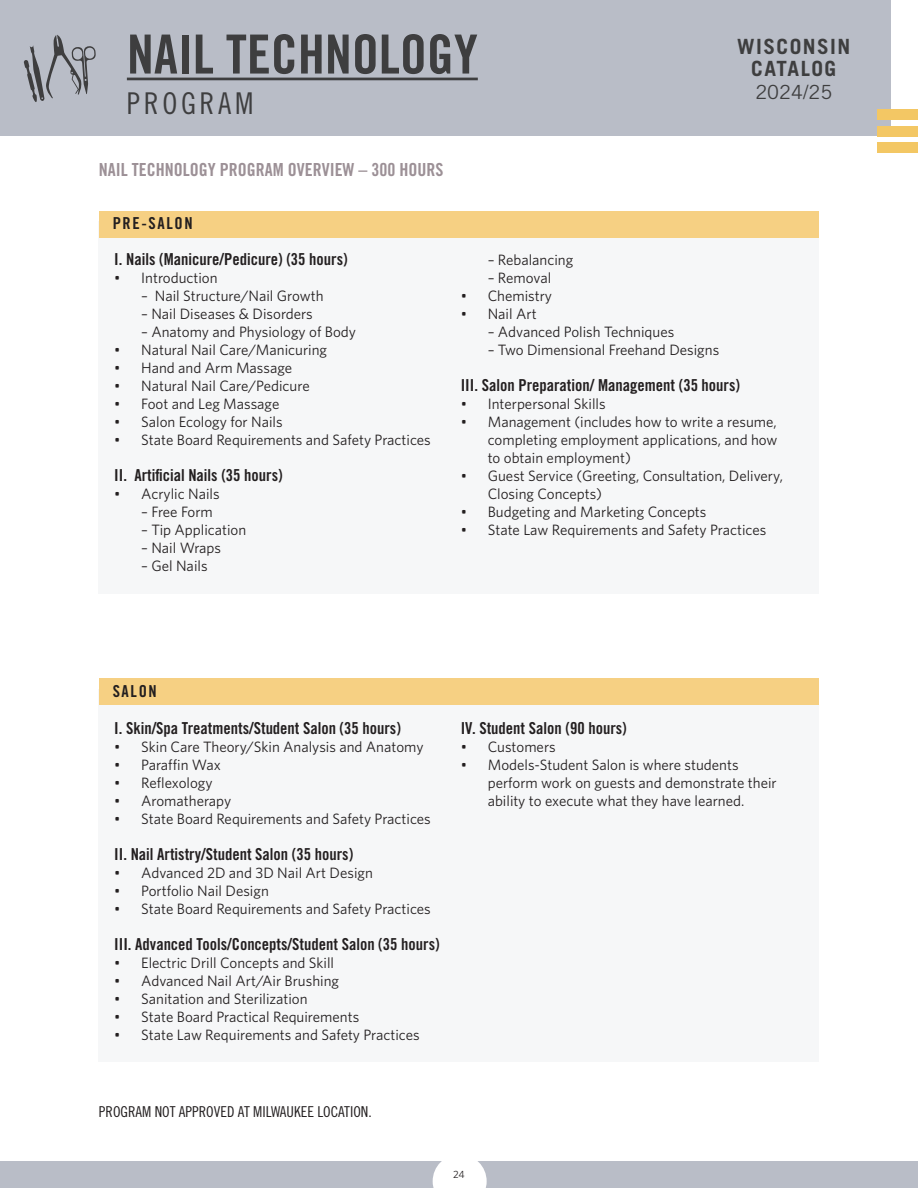
<style>
.page{position:relative;width:918px;height:1188px;background:#fff}
.page>*{position:absolute;margin:0;border:0;box-sizing:border-box;transform-origin:0 0}
.page_headline{font:54px "Trade Gothic LT Std Bd Cn 20";color:#3e3e3f}
.page_headline-2{font:30px "Trade Gothic LT Std Cn 18";letter-spacing:.12em;color:#3e3e3f}
.t1{font:700 21px/22.5px "Trade Gothic LT Std";letter-spacing:.07em;color:#3e3e3f;text-align:center}
.t2{font:19.5px "Trade Gothic LT Std";color:#3e3e3f}
.body_copy{font:18px "Trade Gothic LT Std Bd Cn 20";color:#9c9096}
.body_copy-2{font:16.5px "Trade Gothic LT Std Bd Cn 20";color:#231f20}
.body_copy-3{font:16.5px "Trade Gothic LT Std Bd Cn 20";letter-spacing:.1em;color:#231f20}
.body_copy-4{font:15px/18px "Whitney";color:#231f20}
.t3{font:15px "Trade Gothic LT Std Cn 18";color:#231f20}
.t4{font:10.5px "Whitney";color:#231f20}
</style>
<div class="page">
<div style="left:0;top:1161px;width:918px;height:27px;background:#b9bdc7"></div>
<svg style="left:433px;top:1161px;width:54px;height:27px"></svg>
<div style="left:0;top:0;width:891px;height:136px;background:#b9bdc7"></div>
<div style="left:878px;top:126px;width:40px;height:10px;background:#f3c764"></div>
<div style="left:878px;top:109px;width:40px;height:11px;background:#f3c764"></div>
<div style="left:878px;top:143px;width:40px;height:10px;background:#f3c764"></div>
<div style="left:99px;top:222px;width:720px;height:372px;background:#f6f7f8"></div>
<div style="left:99px;top:689px;width:720px;height:372px;background:#f6f7f8"></div>
<div style="left:99px;top:211px;width:719px;height:27px;background:#f6d083"></div>
<div style="left:99px;top:678px;width:719px;height:27px;background:#f6d083"></div>
<svg style="left:24px;top:35px;width:72px;height:67px"></svg>
<hr style="left:127px;top:78px;width:351px;height:2px;background:#3e3e3f">
<p class="page_headline" style="left:127px;top:21px;width:352px">NAIL TECHNOLOGY</p>
<p class="page_headline-2" style="left:127px;top:85px;width:128px">PROGRAM</p>
<p class="body_copy" style="left:99px;top:159px;width:346px">NAIL TECHNOLOGY PROGRAM OVERVIEW – 300 HOURS</p>
<p class="body_copy-3" style="left:113px;top:214px;width:82px">PRE-SALON</p>
<h3 class="t1" style="left:737px;top:35px;width:115px">WISCONSIN<br>CATALOG</h3>
<h3 class="t2" style="left:755px;top:80px;width:78px">2024/25</h3>
<p class="body_copy-2" style="left:114px;top:249px;width:235px">I. Nails (Manicure/Pedicure) (35 hours)</p>
<p class="body_copy-4" style="left:114px;top:269px;width:105px">• Introduction</p>
<p class="body_copy-4" style="left:141px;top:287px;width:184px">– Nail Structure/Nail Growth</p>
<p class="body_copy-4" style="left:141px;top:305px;width:173px">– Nail Diseases &amp; Disorders</p>
<p class="body_copy-4" style="left:141px;top:323px;width:216px">– Anatomy and Physiology of Body</p>
<p class="body_copy-4" style="left:114px;top:341px;width:214px">• Natural Nail Care/Manicuring</p>
<p class="body_copy-4" style="left:114px;top:359px;width:179px">• Hand and Arm Massage</p>
<p class="body_copy-4" style="left:114px;top:377px;width:197px">• Natural Nail Care/Pedicure</p>
<p class="body_copy-4" style="left:114px;top:395px;width:167px">• Foot and Leg Massage</p>
<p class="body_copy-4" style="left:114px;top:413px;width:170px">• Salon Ecology for Nails</p>
<p class="body_copy-4" style="left:114px;top:431px;width:318px">• State Board Requirements and Safety Practices</p>
<p class="body_copy-2" style="left:114px;top:465px;width:170px">II. Artificial Nails (35 hours)</p>
<p class="body_copy-4" style="left:114px;top:485px;width:107px">• Acrylic Nails</p>
<p class="body_copy-4" style="left:141px;top:503px;width:73px">– Free Form</p>
<p class="body_copy-4" style="left:141px;top:521px;width:107px">– Tip Application</p>
<p class="body_copy-4" style="left:141px;top:539px;width:81px">– Nail Wraps</p>
<p class="body_copy-4" style="left:141px;top:557px;width:68px">– Gel Nails</p>
<p class="body_copy-4" style="left:488px;top:251px;width:87px">– Rebalancing</p>
<p class="body_copy-4" style="left:488px;top:269px;width:65px">– Removal</p>
<p class="body_copy-4" style="left:461px;top:287px;width:93px">• Chemistry</p>
<p class="body_copy-4" style="left:461px;top:305px;width:77px">• Nail Art</p>
<p class="body_copy-4" style="left:488px;top:323px;width:188px">– Advanced Polish Techniques</p>
<p class="body_copy-4" style="left:488px;top:341px;width:233px">– Two Dimensional Freehand Designs</p>
<p class="body_copy-2" style="left:461px;top:376px;width:281px">III. Salon Preparation/ Management (35 hours)</p>
<p class="body_copy-4" style="left:461px;top:395px;width:146px">• Interpersonal Skills</p>
<p class="body_copy-4" style="left:488px;top:413px;width:291px;text-align:justify;text-indent:-27px">• Management (includes how to write a resume, completing employment applications, and how to obtain employment)</p>
<p class="body_copy-4" style="left:488px;top:467px;width:297px;text-indent:-27px">• Guest Service (Greeting, Consultation, Delivery,<br>Closing Concepts)</p>
<p class="body_copy-4" style="left:461px;top:503px;width:247px">• Budgeting and Marketing Concepts</p>
<p class="body_copy-4" style="left:461px;top:521px;width:307px">• State Law Requirements and Safety Practices</p>
<p class="body_copy-2" style="left:113px;top:681px;width:46px">SALON</p>
<p class="body_copy-2" style="left:114px;top:719px;width:288px">I. Skin/Spa Treatments/Student Salon (35 hours)</p>
<p class="body_copy-4" style="left:114px;top:738px;width:311px">• Skin Care Theory/Skin Analysis and Anatomy</p>
<p class="body_copy-4" style="left:114px;top:756px;width:108px">• Paraffin Wax</p>
<p class="body_copy-4" style="left:114px;top:774px;width:100px">• Reflexology</p>
<p class="body_copy-4" style="left:114px;top:792px;width:119px">• Aromatherapy</p>
<p class="body_copy-4" style="left:114px;top:810px;width:318px">• State Board Requirements and Safety Practices</p>
<p class="body_copy-2" style="left:114px;top:845px;width:241px">II. Nail Artistry/Student Salon (35 hours)</p>
<p class="body_copy-4" style="left:114px;top:864px;width:260px">• Advanced 2D and 3D Nail Art Design</p>
<p class="body_copy-4" style="left:114px;top:882px;width:156px">• Portfolio Nail Design</p>
<p class="body_copy-4" style="left:114px;top:900px;width:318px">• State Board Requirements and Safety Practices</p>
<p class="body_copy-2" style="left:114px;top:935px;width:327px">III. Advanced Tools/Concepts/Student Salon (35 hours)</p>
<p class="body_copy-4" style="left:114px;top:954px;width:221px">• Electric Drill Concepts and Skill</p>
<p class="body_copy-4" style="left:114px;top:972px;width:226px">• Advanced Nail Art/Air Brushing</p>
<p class="body_copy-4" style="left:114px;top:990px;width:195px">• Sanitation and Sterilization</p>
<p class="body_copy-4" style="left:114px;top:1008px;width:247px">• State Board Practical Requirements</p>
<p class="body_copy-4" style="left:114px;top:1026px;width:307px">• State Law Requirements and Safety Practices</p>
<p class="body_copy-2" style="left:461px;top:719px;width:168px">IV. Student Salon (90 hours)</p>
<p class="body_copy-4" style="left:461px;top:738px;width:96px">• Customers</p>
<p class="body_copy-4" style="left:488px;top:756px;width:290px;text-indent:-27px">• Models-Student Salon is where students perform work on guests and demonstrate their ability to execute what they have learned.</p>
<p class="t3" style="left:99px;top:1102px;width:274px">PROGRAM NOT APPROVED AT MILWAUKEE LOCATION.</p>
<p class="t4" style="left:453px;top:1167px;width:13px">24</p>
</div>
